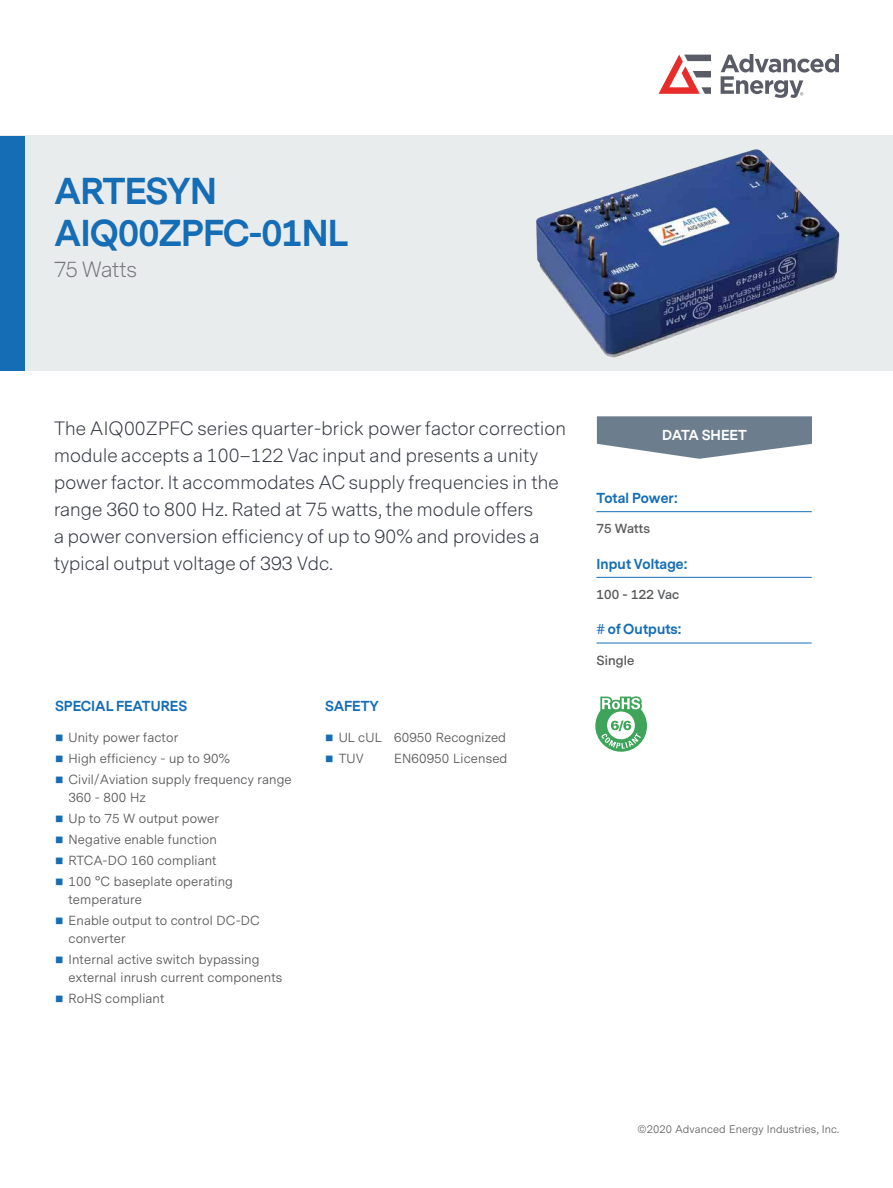
<style>
.page{position:relative;width:893px;height:1188px;background:#fff}
.page>*{position:absolute;margin:0;border:0;box-sizing:border-box;transform-origin:0 0}
.t1{font:700 34.95px/41.8px "Messina Sans";letter-spacing:-.025em;color:#156db6}
.t2{font:300 20.55px "Messina Sans";letter-spacing:-.015em;color:#76767f}
.t3{font:300 18px/27px "Messina Sans";letter-spacing:.01em;color:#333740}
.t4{font:700 13.5px "Messina Sans";color:#156db6}
.t5{font:700 13.5px "Messina Sans";color:#fff}
.t6{font:13.2px/18px "Messina Sans";letter-spacing:.01em;color:#57585a}
.t7{font:600 13.2px "Messina Sans";letter-spacing:.01em;color:#57585a}
.t8{font:11.1px "Messina Sans";letter-spacing:.01em;color:#626366}
.s1{color:#156db6}
</style>
<div class="page">
<div style="left:0;top:136px;width:893px;height:235px;background:#e9eced"></div>
<div style="left:0;top:136px;width:24px;height:235px;background:#156db6"></div>
<svg style="left:658px;top:55px;width:53px;height:39px"></svg>
<svg style="left:721px;top:54px;width:118px;height:44px"></svg>
<svg style="left:597px;top:416px;width:215px;height:43px"></svg>
<hr style="left:596px;top:511px;width:216px;height:1px;background:#156db6">
<hr style="left:596px;top:577px;width:216px;height:1px;background:#156db6">
<hr style="left:596px;top:643px;width:216px;height:1px;background:#156db6">
<svg style="left:595px;top:696px;width:52px;height:56px"></svg>
<img style="left:500px;top:135px;width:391px;height:223px">
<h1 class="t1" style="left:54px;top:171px;width:296px">ARTESYN<br>AIQ00ZPFC-01NL</h1>
<h2 class="t2" style="left:54px;top:261px;width:85px">75 Watts</h2>
<h3 class="t3" style="left:54px;top:416px;width:513px">The AIQ00ZPFC series quarter-brick power factor correction</h3>
<p class="t5" style="left:662px;top:428px;width:86px">DATA SHEET</p>
<p class="t3" style="left:54px;top:443px;width:506px">module accepts a 100–122 Vac input and presents a unity power factor. It accommodates AC supply frequencies in the range 360 to 800 Hz. Rated at 75 watts, the module offers<br>a power conversion efficiency of up to 90% and provides a typical output voltage of 393 Vdc.</p>
<p class="t4" style="left:596px;top:491px;width:83px">Total Power:</p>
<p class="t7" style="left:596px;top:524px;width:55px">75 Watts</p>
<p class="t4" style="left:596px;top:557px;width:92px">Input Voltage:</p>
<p class="t7" style="left:596px;top:590px;width:85px">100 - 122 Vac</p>
<p class="t4" style="left:596px;top:622px;width:86px"># of Outputs:</p>
<p class="t7" style="left:596px;top:655px;width:39px">Single</p>
<p class="t4" style="left:55px;top:699px;width:134px">SPECIAL FEATURES</p>
<p class="t6" style="left:55px;top:729px;width:125px"><span class="s1">■</span> Unity power factor</p>
<p class="t6" style="left:55px;top:750px;width:176px"><span class="s1">■</span> High efficiency - up to 90%</p>
<p class="t6" style="left:69px;top:771px;width:225px;text-indent:-14px"><span class="s1">■</span> Civil/Aviation supply frequency range<br>360 - 800 Hz</p>
<p class="t6" style="left:55px;top:810px;width:165px"><span class="s1">■</span> Up to 75 W output power</p>
<p class="t6" style="left:55px;top:831px;width:163px"><span class="s1">■</span> Negative enable function</p>
<p class="t6" style="left:55px;top:852px;width:163px"><span class="s1">■</span> RTCA-DO 160 compliant</p>
<p class="t6" style="left:69px;top:873px;width:166px;text-indent:-13px"><span class="s1">■</span> 100 °C baseplate operating temperature</p>
<p class="t6" style="left:69px;top:912px;width:193px;text-indent:-14px"><span class="s1">■</span> Enable output to control DC-DC converter</p>
<p class="t6" style="left:69px;top:951px;width:215px;text-indent:-14px"><span class="s1">■</span> Internal active switch bypassing external inrush current components</p>
<p class="t6" style="left:55px;top:990px;width:111px"><span class="s1">■</span> RoHS compliant</p>
<p class="t4" style="left:325px;top:699px;width:55px">SAFETY</p>
<p class="t6" style="left:325px;top:729px;width:182px"><span class="s1">■</span> UL cUL 60950 Recognized</p>
<p class="t6" style="left:325px;top:750px;width:40px"><span class="s1">■</span> TUV</p>
<p class="t6" style="left:394px;top:750px;width:115px">EN60950 Licensed</p>
<p class="t8" style="left:637px;top:1124px;width:203px">©2020 Advanced Energy Industries, Inc.</p>
</div>
